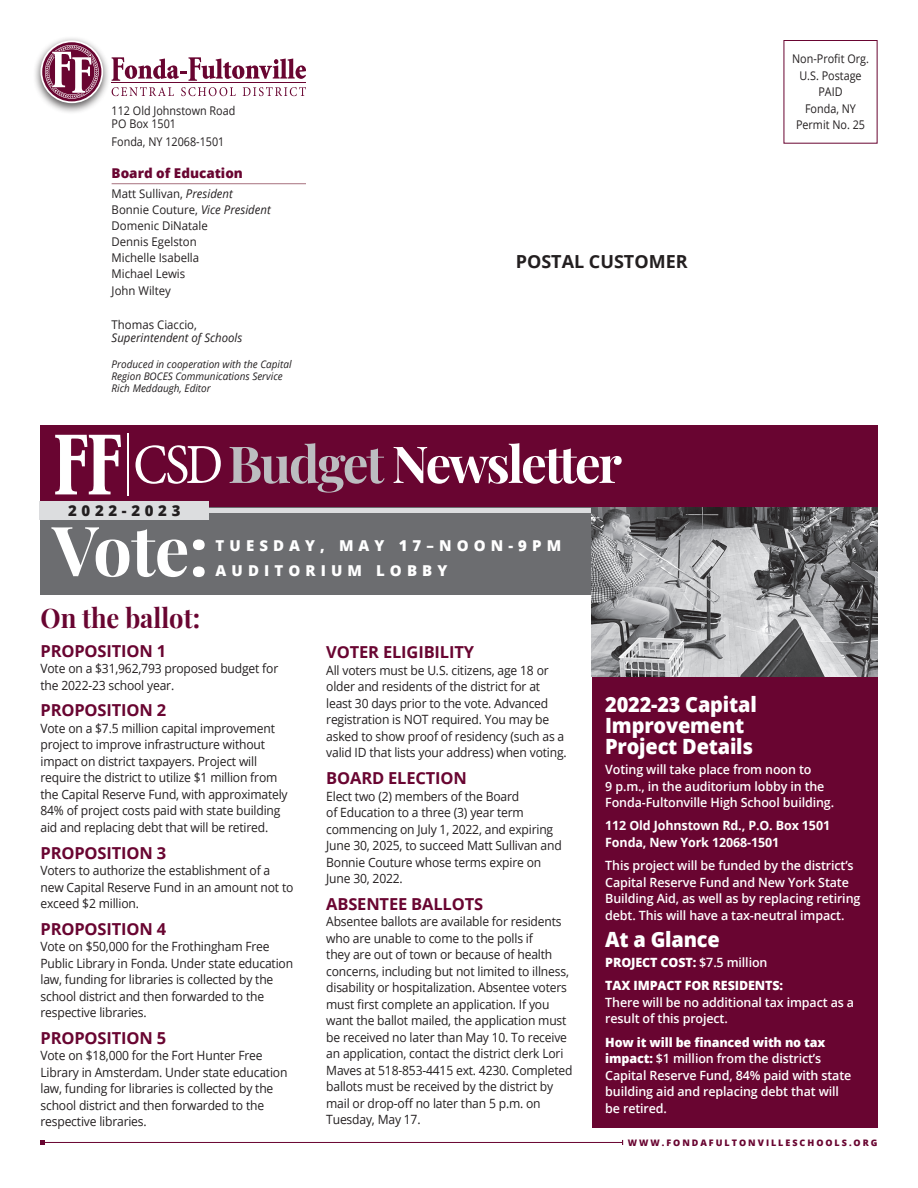
<style>
.page{position:relative;width:918px;height:1188px;background:#fff}
.page>*{position:absolute;margin:0;border:0;box-sizing:border-box;transform-origin:0 0}
.Sidebar_head{font:700 69px "Playfair Display";color:#fff}
.Sidebar_head-2{font:700 51px "Playfair Display";letter-spacing:-.045em;color:#fff}
.Sidebar_head-3{font:700 27px "Playfair Display";color:#690531;scale:.95 1}
.Sidebar_head-4{font:800 21px/21px "Open Sans";letter-spacing:-.01em;color:#fff;scale:.95 1}
.t1{font:700 18px "Open Sans";color:#231f20}
.subhead2{font:700 16.5px "Open Sans";letter-spacing:-.01em;color:#690531}
.edition_rev{font:800 15px/25.5px "Open Sans";letter-spacing:.34em;color:#fff}
.edition_rev-2{font:800 15px "Open Sans";letter-spacing:.31em;color:#231f20}
.t2{font:800 13.5px "Open Sans";color:#690531}
.body__small_back{font:12.75px/16.5px "Open Sans";letter-spacing:-.015em;color:#231f20;scale:.95 1}
.Rev_sidebar{font:600 12.75px/16.5px "Open Sans";letter-spacing:-.01em;color:#fff}
.body__small{font:12.75px/16.5px "Open Sans";letter-spacing:-.015em;color:#231f20;scale:.95 1}
.Rev_sidebar-2{font:700 12.75px/16.5px "Open Sans";letter-spacing:-.01em;color:#fff}
.Rev_sidebar-3{font:800 12.75px "Open Sans";letter-spacing:-.01em;color:#fff}
.t3{font:12px/15.9px "Open Sans";color:#231f20;scale:.95 1}
.t4{font:12px/16.5px "Open Sans";color:#231f20;text-align:center;scale:.9 1}
.t5{font:italic 12px "Open Sans";color:#231f20;scale:.95 1}
.t6{font:italic 10.5px/12px "Open Sans";color:#231f20;scale:.95 1}
.t7{font:800 9px "Open Sans";letter-spacing:.22em;color:#690531}
.s1{font-style:italic}
.s2{color:#bcbdc0}
.s3{font-weight:600}
.s4{font-weight:800}
</style>
<div class="page">
<hr style="left:43px;top:1142px;width:580px;height:1px;background:#690531">
<svg style="left:40px;top:1140px;width:5px;height:5px"></svg>
<svg style="left:112px;top:57px;width:194px;height:24px"></svg>
<svg style="left:112px;top:87px;width:62px;height:9px"></svg>
<svg style="left:181px;top:87px;width:55px;height:9px"></svg>
<svg style="left:243px;top:87px;width:63px;height:9px"></svg>
<hr style="left:112px;top:83px;width:194px;height:1px;background:#690531">
<div style="left:33px;top:36px;width:78px;height:78px;background:#231f20;opacity:.75"></div>
<svg style="left:40px;top:40px;width:63px;height:63px"></svg>
<svg style="left:42px;top:42px;width:59px;height:59px"></svg>
<div style="left:40px;top:500px;width:838px;height:95px;background:#6c6d70"></div>
<div style="left:40px;top:425px;width:838px;height:82px;background:#690531"></div>
<svg style="left:136px;top:445px;width:85px;height:39px"></svg>
<hr style="left:128px;top:433px;width:1px;height:63px;background:#fff">
<svg style="left:55px;top:435px;width:66px;height:59px"></svg>
<hr style="left:112px;top:183px;width:194px;height:1px;background:#a8717e">
<hr style="left:158px;top:508px;width:551px;height:4px;background:#dcdddf">
<div style="left:40px;top:501px;width:169px;height:18px;background:#dcdddf"></div>
<div style="left:592px;top:676px;width:286px;height:451px;background:#690531"></div>
<img style="left:592px;top:507px;width:286px;height:169px">
<p class="t4" style="left:112px;top:103px;width:139px;line-height:13.5px;text-align:left">112 Old Johnstown Road<br>PO Box 1501</p>
<p class="t4" style="left:112px;top:133px;width:127px">Fonda, NY 12068-1501</p>
<p class="t2" style="left:112px;top:163px;width:133px">Board of Education</p>
<p class="t3" style="left:112px;top:186px;width:169px">Matt Sullivan, <span class="s1">President<br></span>Bonnie Couture, <span class="s1">Vice President<br></span>Domenic DiNatale<br>Dennis Egelston<br>Michelle Isabella<br>Michael Lewis</p>
<p class="t3" style="left:112px;top:283px;width:64px">John Wiltey</p>
<p class="t3" style="left:112px;top:316px;width:91px">Thomas Ciaccio,</p>
<p class="t5" style="left:112px;top:330px;width:139px">Superintendent of Schools</p>
<p class="t6" style="left:112px;top:358px;width:191px">Produced in cooperation with the Capital<br>Region BOCES Communications Service<br>Rich Meddaugh, Editor</p>
<h3 class="t1" style="left:516px;top:249px;width:173px">POSTAL CUSTOMER</h3>
<p class="edition_rev-2" style="left:68px;top:499px;width:114px">2022-2023</p>
<p class="Sidebar_head" style="left:52px;top:496px;width:158px">Vote:</p>
<p class="Sidebar_head-2" style="left:228px;top:424px;width:396px"><span class="s2">Budget</span> Newsletter</p>
<p class="edition_rev" style="left:216px;top:532px;width:347px">TUESDAY, MAY 17–NOON-9PM<br>AUDITORIUM LOBBY</p>
<p class="Sidebar_head-3" style="left:40px;top:596px;width:170px">On the ballot:</p>
<p class="t4" style="left:792px;top:51px;width:87px">Non-Profit Org.<br>U.S. Postage<br>PAID<br>Fonda, NY<br>Permit No. 25</p>
<p class="subhead2" style="left:40px;top:639px;width:127px">PROPOSITION 1</p>
<p class="body__small_back" style="left:40px;top:660px;width:252px">Vote on a $31,962,793 proposed budget for the 2022-23 school year.</p>
<p class="subhead2" style="left:40px;top:699px;width:127px">PROPOSITION 2</p>
<p class="body__small_back" style="left:40px;top:720px;width:262px">Vote on a $7.5 million capital improvement project to improve infrastructure without impact on district taxpayers. Project will require the district to utilize $1 million from the Capital Reserve Fund, with approximately 84% of project costs paid with state building aid and replacing debt that will be retired.</p>
<p class="subhead2" style="left:40px;top:841px;width:127px">PROPOSITION 3</p>
<p class="body__small_back" style="left:40px;top:862px;width:268px">Voters to authorize the establishment of a new Capital Reserve Fund in an amount not to exceed $2 million.</p>
<p class="subhead2" style="left:40px;top:917px;width:127px">PROPOSITION 4</p>
<p class="body__small_back" style="left:40px;top:938px;width:267px">Vote on $50,000 for the Frothingham Free Public Library in Fonda. Under state education law, funding for libraries is collected by the school district and then forwarded to the respective libraries.</p>
<p class="subhead2" style="left:40px;top:1026px;width:127px">PROPOSITION 5</p>
<p class="body__small_back" style="left:40px;top:1047px;width:262px">Vote on $18,000 for the Fort Hunter Free Library in Amsterdam. Under state education law, funding for libraries is collected by the school district and then forwarded to the respective libraries.</p>
<p class="subhead2" style="left:326px;top:641px;width:149px">VOTER ELIGIBILITY</p>
<p class="body__small" style="left:326px;top:662px;width:255px">All voters must be U.S. citizens, age 18 or older and residents of the district for at least 30 days prior to the vote. Advanced registration is NOT required. You may be asked to show proof of residency (such as a valid ID that lists your address) when voting.</p>
<p class="subhead2" style="left:326px;top:766px;width:142px">BOARD ELECTION</p>
<p class="body__small_back" style="left:326px;top:787px;width:249px">Elect two (2) members of the Board<br>of Education to a three (3) year term commencing on July 1, 2022, and expiring June 30, 2025, to succeed Matt Sullivan and Bonnie Couture whose terms expire on June 30, 2022.</p>
<p class="subhead2" style="left:326px;top:892px;width:158px">ABSENTEE BALLOTS</p>
<p class="body__small_back" style="left:326px;top:913px;width:261px">Absentee ballots are available for residents who are unable to come to the polls if<br>they are out of town or because of health concerns, including but not limited to illness, disability or hospitalization. Absentee voters must first complete an application. If you want the ballot mailed, the application must be received no later than May 10. To receive an application, contact the district clerk Lori Maves at 518-853-4415 ext. 4230. Completed ballots must be received by the district by mail or drop-off no later than 5 p.m. on Tuesday, May 17.</p>
<p class="Sidebar_head-4" style="left:605px;top:693px;width:161px">2022-23 Capital<br>Improvement<br>Project Details</p>
<p class="Rev_sidebar" style="left:605px;top:761px;width:230px">Voting will take place from noon to<br>9 p.m., in the auditorium lobby in the<br>Fonda-Fultonville High School building.</p>
<p class="Rev_sidebar-2" style="left:605px;top:817px;width:226px">112 Old Johnstown Rd., P.O. Box 1501<br>Fonda, New York 12068-1501</p>
<p class="Rev_sidebar" style="left:605px;top:857px;width:257px">This project will be funded by the district’s Capital Reserve Fund and New York State Building Aid, as well as by replacing retiring debt. This will have a tax-neutral impact.</p>
<p class="Sidebar_head-4" style="left:605px;top:928px;width:122px">At a Glance</p>
<p class="Rev_sidebar-3" style="left:605px;top:953px;width:164px">PROJECT COST: <span class="s3">$7.5 million</span></p>
<p class="Rev_sidebar" style="left:605px;top:977px;width:250px"><span class="s4">TAX IMPACT FOR RESIDENTS:<br></span>There will be no additional tax impact as a result of this project.</p>
<p class="Rev_sidebar" style="left:605px;top:1033px;width:248px"><span class="s4">How it will be financed with no tax impact:</span> $1 million from the district’s Capital Reserve Fund, 84% paid with state building aid and replacing debt that will be retired.</p>
<p class="t7" style="left:628px;top:1136px;width:251px">WWW.FONDAFULTONVILLESCHOOLS.ORG</p>
</div>
